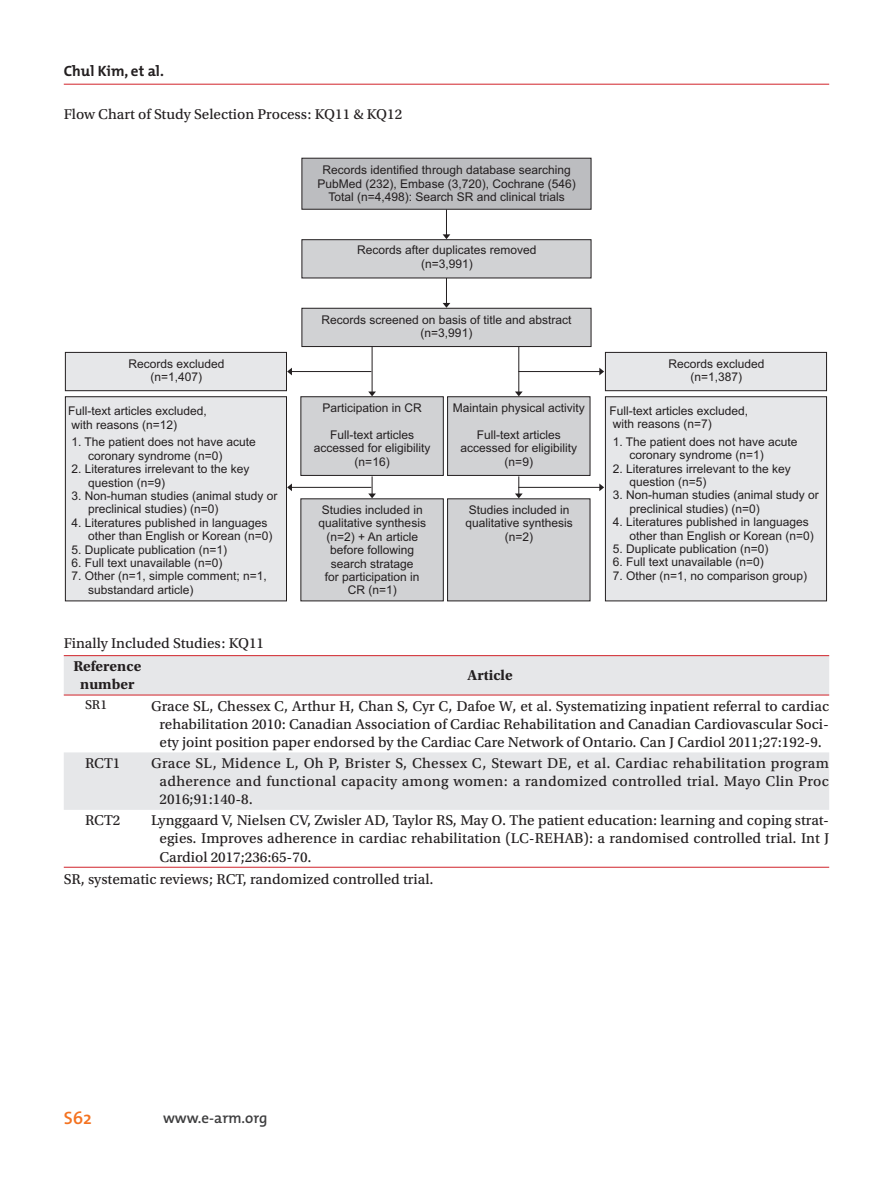
<style>
.page{position:relative;width:893px;height:1191px;background:#fff}
.page>*{position:absolute;margin:0;border:0;box-sizing:border-box;transform-origin:0 0}
.t1{font:600 18px "The Mix";color:#f47321}
.표{font:15px/18px "Utopia Std Capt";color:#231f20;text-align:justify}
.그림{font:15px "Utopia Std Capt";color:#231f20}
.표1라인{font:700 15px/18px "Utopia Std";color:#231f20;text-align:center}
.t2{font:700 15px "The Mix";color:#231f20}
.t3{font:600 15px "The Mix";color:#3e3e3f}
.표-2{font:13.5px "Utopia Std Capt";color:#231f20}
.t4{font:12px/13.4px "Arial";color:#231f20}
</style>
<div class="page">
<hr style="left:64px;top:84px;width:765px;height:1px;background:#d1232a">
<svg style="left:64px;top:656px;width:765px;height:154px;fill:#e6e7e9"></svg>
<hr style="left:64px;top:867px;width:87px;height:1px;background:#d1232a">
<hr style="left:151px;top:867px;width:678px;height:1px;background:#d1232a">
<hr style="left:64px;top:655px;width:87px;height:1px;background:#d1232a">
<hr style="left:151px;top:655px;width:678px;height:1px;background:#d1232a">
<hr style="left:64px;top:694px;width:87px;height:1px;background:#d1232a">
<hr style="left:151px;top:694px;width:678px;height:1px;background:#d1232a">
<div style="left:605px;top:352px;width:222px;height:39px;background:#e6e7e9;border:1px solid #231f20"></div>
<div style="left:605px;top:396px;width:222px;height:205px;background:#e6e7e9;border:1px solid #231f20"></div>
<hr style="left:518px;top:487px;width:82px;height:1px;background:#231f20">
<svg style="left:599px;top:483px;width:5px;height:8px"></svg>
<div style="left:301px;top:158px;width:290px;height:52px;background:#bcbdc0;border:1px solid #231f20"></div>
<div style="left:301px;top:308px;width:290px;height:39px;background:#d1d2d4;border:1px solid #231f20"></div>
<div style="left:301px;top:239px;width:290px;height:39px;background:#d1d2d4;border:1px solid #231f20"></div>
<svg style="left:443px;top:209px;width:7px;height:30px"></svg>
<svg style="left:443px;top:278px;width:7px;height:30px"></svg>
<div style="left:300px;top:396px;width:144px;height:80px;background:#d1d2d4;border:1px solid #231f20"></div>
<svg style="left:368px;top:476px;width:8px;height:22px"></svg>
<div style="left:300px;top:498px;width:144px;height:103px;background:#d1d2d4"></div>
<hr style="left:372px;top:347px;width:1px;height:45px;background:#231f20">
<svg style="left:368px;top:391px;width:8px;height:5px"></svg>
<div style="left:447px;top:396px;width:143px;height:80px;background:#d1d2d4;border:1px solid #231f20"></div>
<div style="left:447px;top:498px;width:143px;height:103px;background:#d1d2d4"></div>
<svg style="left:515px;top:476px;width:8px;height:22px"></svg>
<hr style="left:518px;top:347px;width:1px;height:45px;background:#231f20">
<svg style="left:515px;top:391px;width:8px;height:5px"></svg>
<hr style="left:518px;top:371px;width:82px;height:1px;background:#231f20">
<svg style="left:599px;top:368px;width:5px;height:7px"></svg>
<hr style="left:291px;top:487px;width:80px;height:1px;background:#231f20">
<svg style="left:287px;top:483px;width:5px;height:8px"></svg>
<hr style="left:291px;top:371px;width:80px;height:1px;background:#231f20">
<svg style="left:287px;top:368px;width:5px;height:7px"></svg>
<div style="left:65px;top:352px;width:221px;height:39px;background:#e6e7e9"></div>
<div style="left:65px;top:352px;width:222px;height:39px;border:1px solid #231f20"></div>
<div style="left:65px;top:397px;width:221px;height:204px;background:#e6e7e9"></div>
<div style="left:65px;top:396px;width:222px;height:205px;border:1px solid #231f20"></div>
<p class="t2" style="left:64px;top:59px;width:102px">Chul Kim, et al.</p>
<p class="그림" style="left:64px;top:106px;width:340px">Flow Chart of Study Selection Process: KQ11 &amp; KQ12</p>
<p class="t4" style="left:318px;top:164px;width:260px;text-align:center">Records identified through database searching<br>PubMed (232), Embase (3,720), Cochrane (546)<br>Total (n=4,498): Search SR and clinical trials</p>
<p class="t4" style="left:357px;top:245px;width:181px;text-align:center">Records after duplicates removed (n=3,991)</p>
<p class="t4" style="left:128px;top:358px;width:98px;text-align:center">Records excluded (n=1,407)</p>
<p class="t4" style="left:68px;top:405px;width:140px">Full-text articles excluded, with reasons (n=12)</p>
<p class="t4" style="left:88px;top:436px;width:169px;text-indent:-17px">1. The patient does not have acute coronary syndrome (n=0)</p>
<p class="t4" style="left:88px;top:463px;width:163px;text-indent:-17px">2. Literatures irrelevant to the key question (n=9)</p>
<p class="t4" style="left:88px;top:490px;width:191px;text-indent:-17px">3. Non-human studies (animal study or preclinical studies) (n=0)</p>
<p class="t4" style="left:88px;top:517px;width:186px;text-indent:-17px">4. Literatures published in languages other than English or Korean (n=0)</p>
<p class="t4" style="left:71px;top:544px;width:157px">5. Duplicate publication (n=1)</p>
<p class="t4" style="left:71px;top:557px;width:153px">6. Full text unavailable (n=0)</p>
<p class="t4" style="left:88px;top:570px;width:180px;text-indent:-17px">7. Other (n=1, simple comment; n=1, substandard article)</p>
<p class="t4" style="left:321px;top:314px;width:252px;text-align:center">Records screened on basis of title and abstract (n=3,991)</p>
<p class="t4" style="left:322px;top:402px;width:101px">Participation in CR</p>
<p class="t4" style="left:314px;top:429px;width:118px;text-align:center">Full-text articles accessed for eligibility (n=16)</p>
<p class="t4" style="left:319px;top:504px;width:109px;text-align:center">Studies included in qualitative synthesis (n=2) + An article before following search stratage<br>for participation in<br>CR (n=1)</p>
<p class="t4" style="left:453px;top:402px;width:134px">Maintain physical activity</p>
<p class="t4" style="left:460px;top:429px;width:118px;text-align:center">Full-text articles accessed for eligibility (n=9)</p>
<p class="t4" style="left:465px;top:504px;width:109px;text-align:center">Studies included in qualitative synthesis (n=2)</p>
<p class="t4" style="left:668px;top:358px;width:98px;text-align:center">Records excluded (n=1,387)</p>
<p class="t4" style="left:609px;top:405px;width:140px">Full-text articles excluded, with reasons (n=7)</p>
<p class="t4" style="left:629px;top:436px;width:169px;text-indent:-17px">1. The patient does not have acute coronary syndrome (n=1)</p>
<p class="t4" style="left:629px;top:463px;width:163px;text-indent:-17px">2. Literatures irrelevant to the key question (n=5)</p>
<p class="t4" style="left:629px;top:489px;width:191px;text-indent:-17px">3. Non-human studies (animal study or preclinical studies) (n=0)</p>
<p class="t4" style="left:629px;top:516px;width:186px;text-indent:-17px">4. Literatures published in languages other than English or Korean (n=0)</p>
<p class="t4" style="left:613px;top:543px;width:157px">5. Duplicate publication (n=0)</p>
<p class="t4" style="left:613px;top:556px;width:153px">6. Full text unavailable (n=0)</p>
<p class="t4" style="left:613px;top:570px;width:196px">7. Other (n=1, no comparison group)</p>
<p class="표" style="left:64px;top:635px;width:202px">Finally Included Studies: KQ11</p>
<p class="표1라인" style="left:73px;top:657px;width:69px">Reference number</p>
<p class="표1라인" style="left:468px;top:666px;width:47px">Article</p>
<p class="표-2" style="left:85px;top:697px;width:24px">SR1</p>
<p class="표" style="left:151px;top:697px;width:680px;text-align:center">Grace SL, Chessex C, Arthur H, Chan S, Cyr C, Dafoe W, et al. Systematizing inpatient referral to cardiac rehabilitation 2010: Canadian Association of Cardiac Rehabilitation and Canadian Cardiovascular Soci&shy;ety joint position paper endorsed by the Cardiac Care Network of Ontario. Can J Cardiol 2011;27:192-9.</p>
<p class="표" style="left:85px;top:754px;width:37px">RCT1</p>
<p class="표" style="left:160px;top:754px;width:671px;text-indent:-9px">Grace SL, Midence L, Oh P, Brister S, Chessex C, Stewart DE, et al. Cardiac rehabilitation program adherence and functional capacity among women: a randomized controlled trial. Mayo Clin Proc 2016;91:140-8.</p>
<p class="표" style="left:85px;top:812px;width:37px">RCT2</p>
<p class="표" style="left:160px;top:812px;width:671px;text-indent:-9px">Lynggaard V, Nielsen CV, Zwisler AD, Taylor RS, May O. The patient education: learning and coping strat&shy;egies. Improves adherence in cardiac rehabilitation (LC-REHAB): a randomised controlled trial. Int J Cardiol 2017;236:65-70.</p>
<p class="표" style="left:64px;top:870px;width:371px">SR, systematic reviews; RCT, randomized controlled trial.</p>
<h1 class="t1" style="left:64px;top:1102px;width:30px">S62</h1>
<p class="t3" style="left:163px;top:1105px;width:106px">www.e-arm.org</p>
</div>
